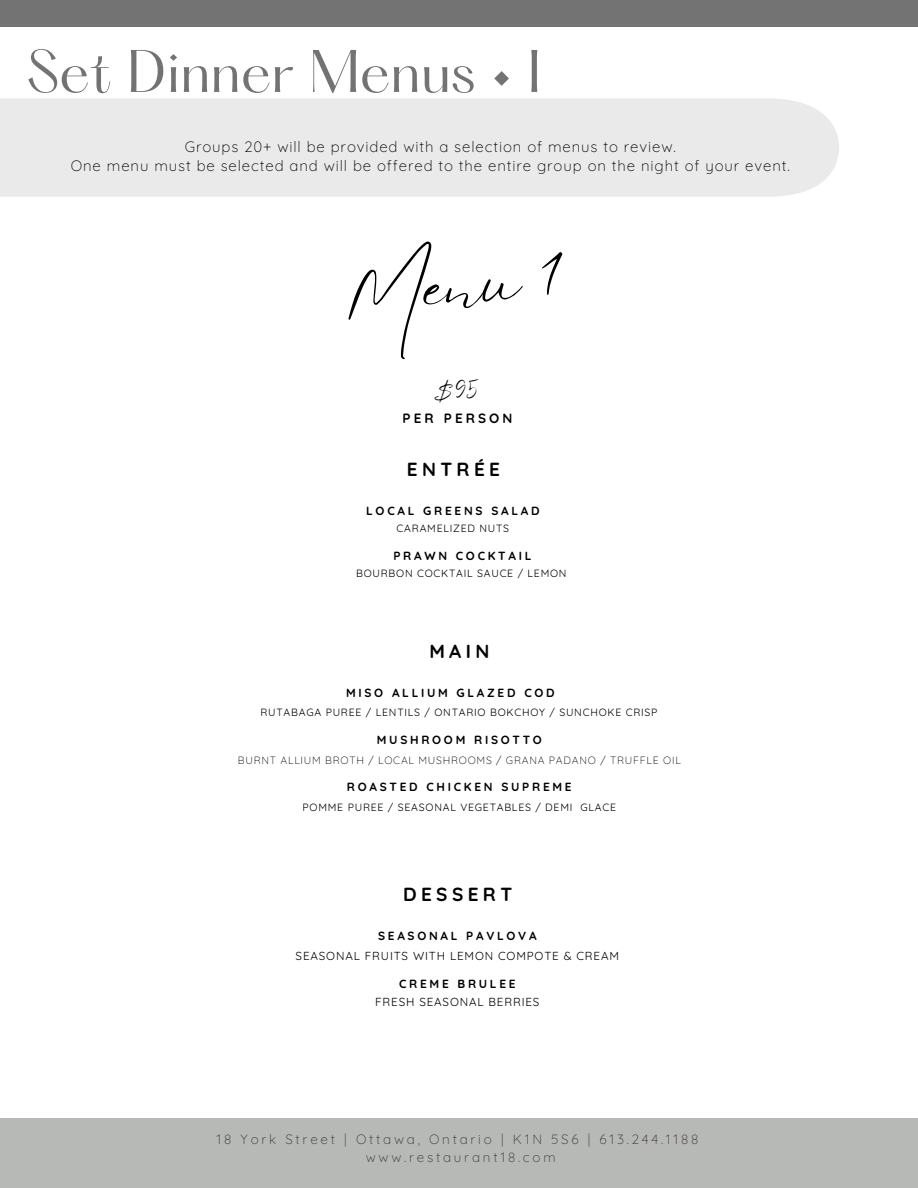
<style>
.page{position:relative;width:918px;height:1188px;background:#fff}
.page>*{position:absolute;margin:0;border:0;box-sizing:border-box;transform-origin:0 0}
.t1{font:69.15px "Eyesome Script";color:#000}
.t2{font:52.5px "Hatton";color:#737373}
.t3{font:700 19.05px "Quicksand";letter-spacing:.23em;color:#000}
.t4{font:300 15px "Quicksand";letter-spacing:.06em;color:#000}
.t5{font:300 13.5px "Quicksand";letter-spacing:.205em;color:#403737}
.t6{font:700 13.5px "Quicksand";letter-spacing:.23em;color:#000}
.t7{font:700 11.85px "Quicksand";letter-spacing:.23em;color:#000}
.t8{font:11.7px "Quicksand";letter-spacing:.07em;color:#000}
.t9{font:10.5px "Quicksand";letter-spacing:.075em;color:#000}
.t10{font:300 10.5px "Quicksand";letter-spacing:.075em;color:#000}
</style>
<div class="page">
<div style="left:0;top:0;width:918px;height:27px;background:#737373"></div>
<div style="left:0;top:1118px;width:918px;height:70px;background:#b7b9b7"></div>
<div style="left:0;top:98px;width:839px;height:99px;background:#eaeaea"></div>
<p class="t2" style="left:26px;top:47px;width:516px">Set Dinner Menus • I</p>
<p class="t4" style="left:185px;top:137px;width:493px">Groups 20+ will be provided with a selection of menus to review.</p>
<p class="t4" style="left:71px;top:156px;width:721px">One menu must be selected and will be offered to the entire group on the night of your event.</p>
<p class="t1" style="left:339px;top:249px;width:223px;rotate:-5deg">Menu 1</p>
<p class="t6" style="left:403px;top:410px;width:111px">PER PERSON</p>
<h6 class="t3" style="left:407px;top:457px;width:95px">ENTRÉE</h6>
<h1 class="t7" style="left:366px;top:503px;width:175px">LOCAL GREENS SALAD</h1>
<h3 class="t9" style="left:397px;top:521px;width:114px">CARAMELIZED NUTS</h3>
<h5 class="t7" style="left:393px;top:548px;width:139px">PRAWN COCKTAIL</h5>
<h4 class="t9" style="left:356px;top:566px;width:212px">BOURBON COCKTAIL SAUCE / LEMON</h4>
<h6 class="t3" style="left:429px;top:639px;width:61px">MAIN</h6>
<p class="t7" style="left:346px;top:685px;width:210px">MISO ALLIUM GLAZED COD</p>
<h6 class="t9" style="left:260px;top:706px;width:399px">RUTABAGA PUREE / LENTILS / ONTARIO BOKCHOY / SUNCHOKE CRISP</h6>
<p class="t7" style="left:377px;top:732px;width:166px">MUSHROOM RISOTTO</p>
<h4 class="t10" style="left:238px;top:753px;width:445px">BURNT ALLIUM BROTH / LOCAL MUSHROOMS / GRANA PADANO / TRUFFLE OIL</h4>
<p class="t7" style="left:347px;top:780px;width:226px">ROASTED CHICKEN SUPREME</p>
<p class="t9" style="left:303px;top:800px;width:315px">POMME PUREE / SEASONAL VEGETABLES / DEMI GLACE</p>
<p class="t3" style="left:403px;top:882px;width:111px">DESSERT</p>
<p class="t7" style="left:378px;top:928px;width:160px">SEASONAL PAVLOVA</p>
<h6 class="t8" style="left:296px;top:948px;width:325px">SEASONAL FRUITS WITH LEMON COMPOTE &amp; CREAM</h6>
<p class="t7" style="left:399px;top:976px;width:118px">CREME BRULEE</p>
<h5 class="t8" style="left:375px;top:995px;width:166px">FRESH SEASONAL BERRIES</h5>
<h2 class="t5" style="left:216px;top:1130px;width:484px">18 York Street | Ottawa, Ontario | K1N 5S6 | 613.244.1188</h2>
<p class="t5" style="left:366px;top:1148px;width:192px">www.restaurant18.com</p>
</div>
